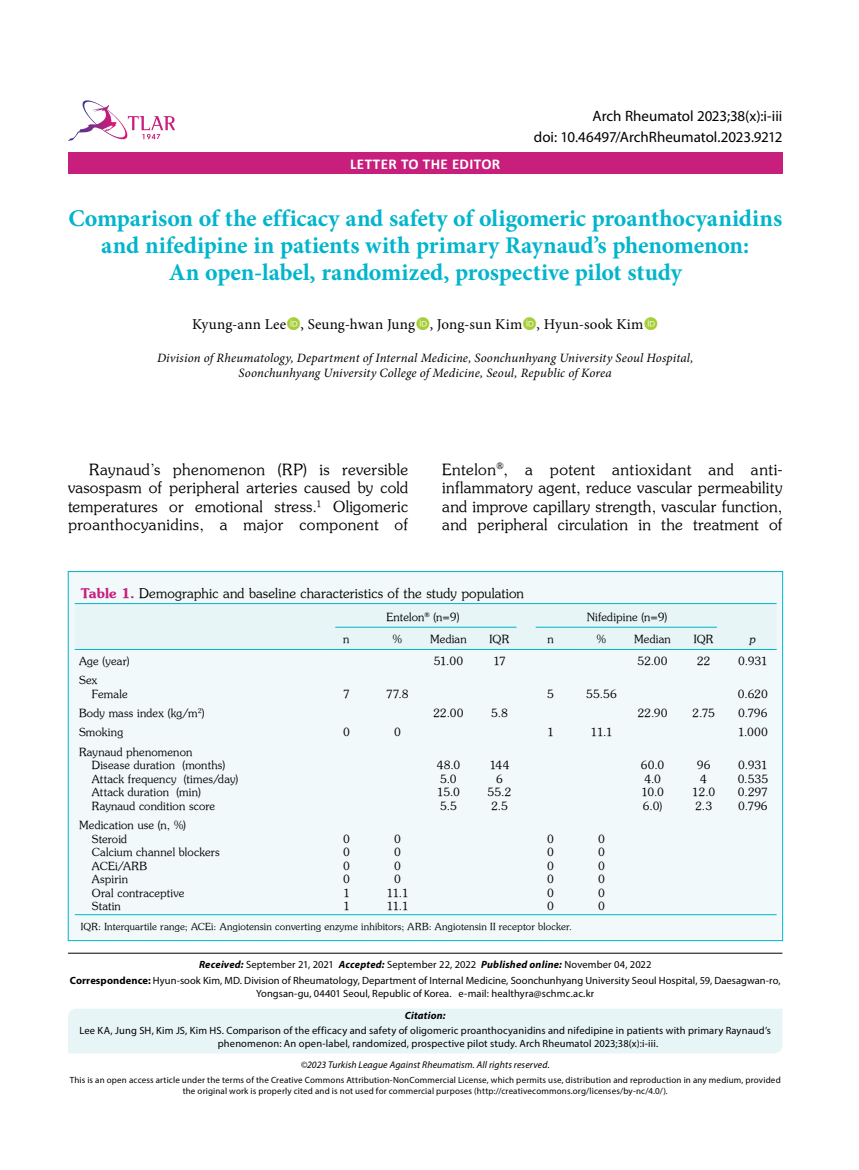
<style>
.page{position:relative;width:859px;height:1170px;background:#fff}
.page>*{position:absolute;margin:0;border:0;box-sizing:border-box;transform-origin:0 0}
.t1{font:700 24px/27px "Minion Pro";letter-spacing:-.005em;color:#00b5cc;text-align:center}
.t2{font:15.45px/18.6px "Souvenir Turk";letter-spacing:.02em;color:#000;text-align:justify}
.t3{font:15px "Myriad Pro";letter-spacing:-.005em;color:#000}
.t4{font:15px "Minion Pro";letter-spacing:.01em;color:#000}
.t5{font:700 15px "Calibri";letter-spacing:.025em;color:#fff}
.t6{font:13.35px "Souvenir Turk";letter-spacing:.015em;color:#000}
.t7{font:italic 12.75px/15.3px "Minion Pro";letter-spacing:.01em;color:#000;text-align:center}
.t8{font:11.25px/13.5px "Souvenir Turk";letter-spacing:.015em;color:#000}
.t9{font:11.25px "Souvenir Turk I";color:#000}
.t10{font:10.5px/16.8px "Myriad Pro";letter-spacing:.01em;color:#000;text-align:center}
.t11{font:italic 700 10.5px "Myriad Pro";letter-spacing:.02em;color:#000}
.t12{font:9.75px "Souvenir Turk";letter-spacing:.02em;color:#000}
.t13{font:italic 9.75px "Myriad Pro";letter-spacing:.01em;color:#000}
.t14{font:9px/10.8px "Myriad Pro";letter-spacing:.015em;color:#000;text-align:center}
.s1{font-family:"Souvenir Turk B";color:#c81e7c}
.s2{font-weight:700;font-style:italic}
.s3{font-weight:700}
</style>
<div class="page">
<div style="left:68px;top:152px;width:714px;height:22px;background:#c81e7c"></div>
<svg style="left:68px;top:100px;width:107px;height:41px"></svg>
<hr style="left:68px;top:952px;width:714px;height:1px;background:#000">
<div style="left:68px;top:1009px;width:714px;height:44px;background:#e7f5f7"></div>
<div style="left:68px;top:571px;width:715px;height:369px;background:#f1f9fa"></div>
<div style="left:75px;top:604px;width:702px;height:45px;background:#e7f5f7"></div>
<hr style="left:75px;top:649px;width:246px;height:1px;background:#00b5cc">
<hr style="left:321px;top:649px;width:51px;height:1px;background:#00b5cc">
<hr style="left:372px;top:649px;width:51px;height:1px;background:#00b5cc">
<hr style="left:423px;top:649px;width:51px;height:1px;background:#00b5cc">
<hr style="left:474px;top:649px;width:51px;height:1px;background:#00b5cc">
<hr style="left:525px;top:649px;width:51px;height:1px;background:#00b5cc">
<hr style="left:576px;top:649px;width:51px;height:1px;background:#00b5cc">
<hr style="left:627px;top:649px;width:51px;height:1px;background:#00b5cc">
<hr style="left:678px;top:649px;width:51px;height:1px;background:#00b5cc">
<hr style="left:729px;top:649px;width:48px;height:1px;background:#00b5cc">
<hr style="left:75px;top:603px;width:246px;height:1px;background:#00b5cc">
<hr style="left:321px;top:603px;width:51px;height:1px;background:#00b5cc">
<hr style="left:372px;top:603px;width:51px;height:1px;background:#00b5cc">
<hr style="left:423px;top:603px;width:51px;height:1px;background:#00b5cc">
<hr style="left:474px;top:603px;width:51px;height:1px;background:#00b5cc">
<hr style="left:525px;top:603px;width:51px;height:1px;background:#00b5cc">
<hr style="left:576px;top:603px;width:51px;height:1px;background:#00b5cc">
<hr style="left:627px;top:603px;width:51px;height:1px;background:#00b5cc">
<hr style="left:678px;top:603px;width:51px;height:1px;background:#00b5cc">
<hr style="left:729px;top:603px;width:48px;height:1px;background:#00b5cc">
<hr style="left:75px;top:914px;width:246px;height:1px;background:#00b5cc">
<hr style="left:321px;top:914px;width:51px;height:1px;background:#00b5cc">
<hr style="left:372px;top:914px;width:51px;height:1px;background:#00b5cc">
<hr style="left:423px;top:914px;width:51px;height:1px;background:#00b5cc">
<hr style="left:474px;top:914px;width:51px;height:1px;background:#00b5cc">
<hr style="left:525px;top:914px;width:51px;height:1px;background:#00b5cc">
<hr style="left:576px;top:914px;width:51px;height:1px;background:#00b5cc">
<hr style="left:627px;top:914px;width:51px;height:1px;background:#00b5cc">
<hr style="left:678px;top:914px;width:51px;height:1px;background:#00b5cc">
<hr style="left:729px;top:914px;width:48px;height:1px;background:#00b5cc">
<hr style="left:335px;top:627px;width:181px;height:1px;background:#00b5cc">
<hr style="left:536px;top:627px;width:181px;height:1px;background:#00b5cc">
<h3 class="t3" style="left:593px;top:107px;width:191px">Arch Rheumatol 2023;38(x):i-iii</h3>
<h3 class="t3" style="left:534px;top:127px;width:250px">doi: 10.46497/ArchRheumatol.2023.9212</h3>
<h3 class="t5" style="left:350px;top:153px;width:152px">LETTER TO THE EDITOR</h3>
<h1 class="t1" style="left:68px;top:204px;width:715px">Comparison of the efficacy and safety of oligomeric proanthocyanidins and nifedipine in patients with primary Raynaud’s phenomenon:<br>An open-label, randomized, prospective pilot study</h1>
<h3 class="t4" style="left:192px;top:314px;width:453px">Kyung-ann Lee , Seung-hwan Jung , Jong-sun Kim , Hyun-sook Kim</h3>
<p class="t7" style="left:157px;top:350px;width:538px">Division of Rheumatology, Department of Internal Medicine, Soonchunhyang University Seoul Hospital,<br>Soonchunhyang University College of Medicine, Seoul, Republic of Korea</p>
<h2 class="t2" style="left:68px;top:459px;width:342px;text-indent:21px">Raynaud’s phenomenon (RP) is reversible vasospasm of peripheral arteries caused by cold temperatures or emotional stress.<sup>1</sup> Oligomeric proanthocyanidins, a major component of</h2>
<h2 class="t2" style="left:442px;top:459px;width:342px">Entelon<sup>®</sup>, a potent antioxidant and anti&shy;inflammatory agent, reduce vascular permeability and improve capillary strength, vascular function, and peripheral circulation in the treatment of</h2>
<p class="t6" style="left:81px;top:584px;width:445px"><span class="s1">Table 1.</span> Demographic and baseline characteristics of the study population</p>
<p class="t8" style="left:387px;top:609px;width:74px">Entelon<sup>®</sup> (n=9)</p>
<p class="t8" style="left:587px;top:609px;width:82px">Nifedipine (n=9)</p>
<p class="t8" style="left:343px;top:632px;width:8px">n</p>
<p class="t8" style="left:393px;top:632px;width:11px">%</p>
<p class="t8" style="left:430px;top:632px;width:38px">Median</p>
<p class="t8" style="left:490px;top:632px;width:21px">IQR</p>
<p class="t8" style="left:547px;top:632px;width:8px">n</p>
<p class="t8" style="left:597px;top:632px;width:11px">%</p>
<p class="t8" style="left:634px;top:632px;width:38px">Median</p>
<p class="t8" style="left:694px;top:632px;width:21px">IQR</p>
<p class="t9" style="left:750px;top:632px;width:8px">p</p>
<p class="t8" style="left:79px;top:653px;width:52px">Age (year)</p>
<p class="t8" style="left:434px;top:653px;width:31px">51.00</p>
<p class="t8" style="left:493px;top:653px;width:14px">17</p>
<p class="t8" style="left:637px;top:653px;width:32px">52.00</p>
<p class="t8" style="left:697px;top:653px;width:15px">22</p>
<p class="t8" style="left:738px;top:653px;width:31px">0.931</p>
<p class="t8" style="left:92px;top:673px;width:37px;text-indent:-13px">Sex<br>Female</p>
<p class="t8" style="left:343px;top:686px;width:8px">7</p>
<p class="t8" style="left:386px;top:686px;width:24px">77.8</p>
<p class="t8" style="left:547px;top:686px;width:8px">5</p>
<p class="t8" style="left:586px;top:686px;width:32px">55.56</p>
<p class="t8" style="left:738px;top:686px;width:31px">0.620</p>
<p class="t8" style="left:79px;top:706px;width:127px">Body mass index (kg/m<sup>2</sup>)</p>
<p class="t8" style="left:433px;top:706px;width:32px">22.00</p>
<p class="t8" style="left:491px;top:706px;width:18px">5.8</p>
<p class="t8" style="left:637px;top:706px;width:32px">22.90</p>
<p class="t8" style="left:692px;top:706px;width:24px">2.75</p>
<p class="t8" style="left:738px;top:706px;width:31px">0.796</p>
<p class="t8" style="left:79px;top:725px;width:46px">Smoking</p>
<p class="t8" style="left:343px;top:725px;width:8px">0</p>
<p class="t8" style="left:394px;top:725px;width:8px">0</p>
<p class="t8" style="left:547px;top:725px;width:8px">1</p>
<p class="t8" style="left:590px;top:725px;width:24px">11.1</p>
<p class="t8" style="left:738px;top:725px;width:32px">1.000</p>
<p class="t8" style="left:92px;top:744px;width:148px;text-indent:-13px">Raynaud phenomenon<br>Disease duration (months)<br>Attack frequency (times/day)<br>Attack duration (min)<br>Raynaud condition score</p>
<p class="t8" style="left:437px;top:758px;width:25px">48.0<br>5.0<br>15.0<br>5.5</p>
<p class="t8" style="left:488px;top:758px;width:25px;text-align:center">144<br>6<br>55.2<br>2.5</p>
<p class="t8" style="left:641px;top:758px;width:25px">60.0<br>4.0<br>10.0<br>6.0)</p>
<p class="t8" style="left:692px;top:758px;width:25px;text-align:center">96<br>4<br>12.0<br>2.3</p>
<p class="t8" style="left:738px;top:758px;width:32px;text-align:justify">0.931<br>0.535<br>0.297<br>0.796</p>
<p class="t8" style="left:92px;top:818px;width:129px;text-indent:-13px">Medication use (n, %)<br>Steroid<br>Calcium channel blockers<br>ACEi/ARB<br>Aspirin<br>Oral contraceptive<br>Statin</p>
<p class="t8" style="left:343px;top:831px;width:8px;text-align:justify">0<br>0<br>0<br>0<br>1<br>1</p>
<p class="t8" style="left:386px;top:831px;width:24px;text-align:center">0<br>0<br>0<br>0<br>11.1<br>11.1</p>
<p class="t8" style="left:547px;top:831px;width:8px;text-align:justify">0<br>0<br>0<br>0<br>0<br>0</p>
<p class="t8" style="left:598px;top:831px;width:8px;text-align:justify">0<br>0<br>0<br>0<br>0<br>0</p>
<p class="t12" style="left:81px;top:920px;width:493px">IQR: Interquartile range; ACEi: Angiotensin converting enzyme inhibitors; ARB: Angiotensin II receptor blocker.</p>
<p class="t10" style="left:70px;top:955px;width:712px"><span class="s2">Received:</span> September 21, 2021 <span class="s2">Accepted:</span> September 22, 2022 <span class="s2">Published online:</span> November 04, 2022<br><span class="s3">Correspondence:</span> Hyun-sook Kim, MD. Division of Rheumatology, Department of Internal Medicine, Soonchunhyang University Seoul Hospital, 59, Daesagwan-ro,</p>
<p class="t10" style="left:256px;top:984px;width:340px">Yongsan-gu, 04401 Seoul, Republic of Korea. e-mail: healthyra@schmc.ac.kr</p>
<p class="t11" style="left:405px;top:1008px;width:42px">Citation:</p>
<p class="t10" style="left:218px;top:1023px;width:555px;line-height:12.6px;text-align:left;text-indent:-138px">Lee KA, Jung SH, Kim JS, Kim HS. Comparison of the efficacy and safety of oligomeric proanthocyanidins and nifedipine in patients with primary Raynaud’s phenomenon: An open-label, randomized, prospective pilot study. Arch Rheumatol 2023;38(x):i-iii.</p>
<p class="t13" style="left:301px;top:1058px;width:251px">©2023 Turkish League Against Rheumatism. All rights reserved.</p>
<p class="t14" style="left:70px;top:1074px;width:713px">This is an open access article under the terms of the Creative Commons Attribution-NonCommercial License, which permits use, distribution and reproduction in any medium, provided the original work is properly cited and is not used for commercial purposes (http://creativecommons.org/licenses/by-nc/4.0/).</p>
</div>
